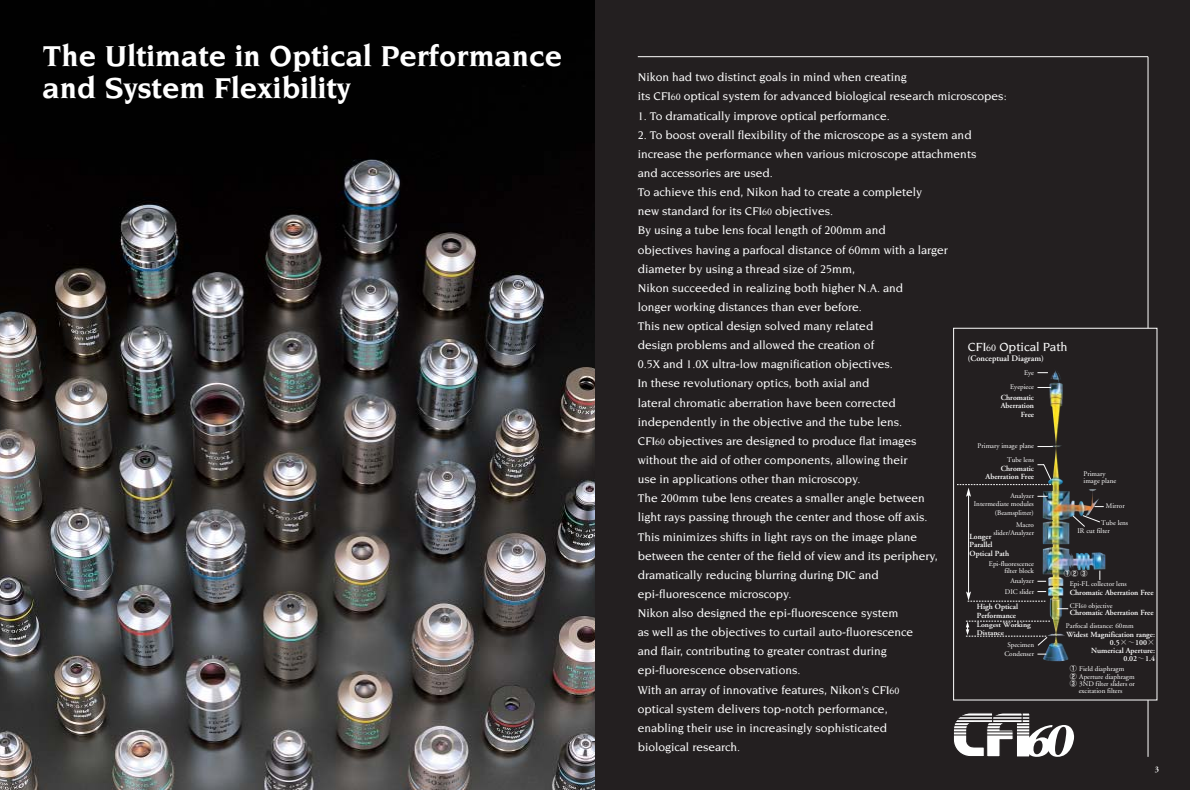
<style>
.page{position:relative;width:1190px;height:790px;background:#fff}
.page>*{position:absolute;margin:0;border:0;box-sizing:border-box;transform-origin:0 0}
.t1{font:700 31.2px/31.9px "Novarese";color:#fff}
.t2{font:500 12.8px "Novarese";color:#fff}
.t3{font:500 12.1px/19.1px "Novarese";color:#fff}
.t4{font:600 8.5px "Adobe Garamond";color:#fff}
.t5{font:600 7.8px/8.5px "Adobe Garamond";color:#fff;text-align:right}
.t6{font:7.1px/7.1px "Adobe Garamond";color:#fff;text-align:right}
.t7{font:500 7.1px "Shin Go";color:#fff}
.t8{font:600 7px/7.8px "Adobe Garamond";color:#fff;scale:1.11 1}
.s1{font-size:9.9px}
.s2{font-size:5.7px}
.s3{font-family:"Ryumin";font-weight:300}
.s4{font-family:"Shin Go";font-weight:500}
</style>
<div class="page">
<img style="left:0;top:0;width:595px;height:790px">
<div style="left:595px;top:0;width:595px;height:790px;background:#231f20"></div>
<svg style="left:953px;top:713px;width:121px;height:44px"></svg>
<hr style="left:953px;top:716px;width:77px;height:1px;background:#231f20">
<hr style="left:953px;top:719px;width:77px;height:1px;background:#231f20">
<hr style="left:953px;top:722px;width:77px;height:1px;background:#231f20">
<hr style="left:953px;top:725px;width:77px;height:1px;background:#231f20">
<hr style="left:953px;top:728px;width:77px;height:1px;background:#231f20">
<hr style="left:953px;top:732px;width:77px;height:1px;background:#231f20">
<hr style="left:953px;top:735px;width:77px;height:1px;background:#231f20">
<hr style="left:638px;top:57px;width:510px;height:1px;background:#fff">
<hr style="left:1148px;top:57px;width:1px;height:271px;background:#fff">
<hr style="left:1148px;top:700px;width:1px;height:57px;background:#fff">
<div style="left:953px;top:328px;width:204px;height:372px;border:1px solid #fff"></div>
<svg style="left:957px;top:372px;width:147px;height:283px"></svg>
<h1 class="t1" style="left:43px;top:42px;width:521px">The Ultimate in Optical Performance and System Flexibility</h1>
<p class="t3" style="left:638px;top:69px;width:370px">Nikon had two distinct goals in mind when creating<br>its CFI<span class="s1">60</span> optical system for advanced biological research microscopes:</p>
<p class="t3" style="left:638px;top:107px;width:253px">1. To dramatically improve optical performance.</p>
<p class="t3" style="left:638px;top:126px;width:340px">2. To boost overall flexibility of the microscope as a system and increase the performance when various microscope attachments and accessories are used.<br>To achieve this end, Nikon had to create a completely<br>new standard for its CFI<span class="s1">60</span> objectives.<br>By using a tube lens focal length of 200mm and<br>objectives having a parfocal distance of 60mm with a larger diameter by using a thread size of 25mm,<br>Nikon succeeded in realizing both higher N.A. and<br>longer working distances than ever before.<br>This new optical design solved many related<br>design problems and allowed the creation of<br>0.5X and 1.0X ultra-low magnification objectives.<br>In these revolutionary optics, both axial and<br>lateral chromatic aberration have been corrected independently in the objective and the tube lens.<br>CFI<span class="s1">60</span> objectives are designed to produce flat images<br>without the aid of other components, allowing their<br>use in applications other than microscopy.<br>The 200mm tube lens creates a smaller angle between<br>light rays passing through the center and those off axis.<br>This minimizes shifts in light rays on the image plane<br>between the center of the field of view and its periphery, dramatically reducing blurring during DIC and<br>epi-fluorescence microscopy.<br>Nikon also designed the epi-fluorescence system<br>as well as the objectives to curtail auto-fluorescence<br>and flair, contributing to greater contrast during epi-fluorescence observations.<br>With an array of innovative features, Nikon’s CFI<span class="s1">60<br></span>optical system delivers top-notch performance,<br>enabling their use in increasingly sophisticated<br>biological research.</p>
<p class="t2" style="left:968px;top:342px;width:101px">CFI<span class="s1">60</span> Optical Path</p>
<p class="t4" style="left:968px;top:355px;width:78px">(Conceptual Diagram)</p>
<p class="t6" style="left:1010px;top:366px;width:25px;line-height:14.4px">Eye<br>Eyepiece</p>
<p class="t5" style="left:1001px;top:394px;width:35px">Chromatic<br>Aberration<br>Free</p>
<p class="t6" style="left:978px;top:443px;width:58px">Primary image plane</p>
<p class="t6" style="left:1007px;top:457px;width:28px">Tube lens</p>
<p class="t5" style="left:985px;top:465px;width:50px">Chromatic<br>Aberration Free</p>
<p class="t6" style="left:1084px;top:471px;width:34px;text-align:left">Primary image plane</p>
<p class="t6" style="left:1106px;top:503px;width:20px">Mirror</p>
<p class="t6" style="left:1078px;top:519px;width:52px;line-height:8.7px;text-align:left;text-indent:24px">Tube lens<br>IR cut filter</p>
<p class="t6" style="left:1010px;top:493px;width:25px">Analyzer</p>
<p class="t6" style="left:993px;top:521px;width:42px;line-height:8.5px">Macro slider/Analyzer</p>
<p class="t6" style="left:989px;top:561px;width:47px">Epi-fluorescence filter block</p>
<p class="t6" style="left:1005px;top:576px;width:31px;line-height:10.5px">Analyzer<br>DIC slider</p>
<p class="t6" style="left:974px;top:501px;width:61px;line-height:8.5px">Intermediate modules (Beamsplitter)</p>
<p class="t5" style="left:970px;top:533px;width:41px;text-align:left">Longer<br>Parallel<br>Optical Path</p>
<p class="t7" style="left:1064px;top:571px;width:25px">①② ③</p>
<p class="t6" style="left:1070px;top:581px;width:59px">Epi-FL collector lens</p>
<p class="t6" style="left:1070px;top:602px;width:44px">CFI<span class="s2">60</span> objective</p>
<p class="t5" style="left:1070px;top:589px;width:85px">Chromatic Aberration Free</p>
<p class="t5" style="left:1066px;top:632px;width:90px;line-height:7.8px">Widest Magnification range:<br>0.5<span class="s3">×～</span>100<span class="s3">×<br></span>Numerical Aperture:<br>0.02<span class="s3">～</span>1.4</p>
<p class="t5" style="left:977px;top:603px;width:43px;text-align:left">High Optical<br>Performance</p>
<p class="t8" style="left:977px;top:621px;width:50px">Longest Working<br>Distance</p>
<p class="t5" style="left:1070px;top:609px;width:85px">Chromatic Aberration Free</p>
<p class="t6" style="left:1066px;top:623px;width:69px">Parfocal distance: 60mm</p>
<p class="t6" style="left:1004px;top:641px;width:31px;line-height:8.8px;text-align:center">Specimen<br>Condenser</p>
<p class="t6" style="left:1070px;top:666px;width:56px"><span class="s4">①</span> Field diaphragm</p>
<p class="t6" style="left:1070px;top:673px;width:66px"><span class="s4">②</span> Aperture diaphragm</p>
<p class="t6" style="left:1070px;top:681px;width:67px"><span class="s4">③</span> 3ND filter sliders or</p>
<p class="t6" style="left:1079px;top:688px;width:45px">excitation filters</p>
<p class="t4" style="left:1155px;top:766px;width:6px">3</p>
</div>
